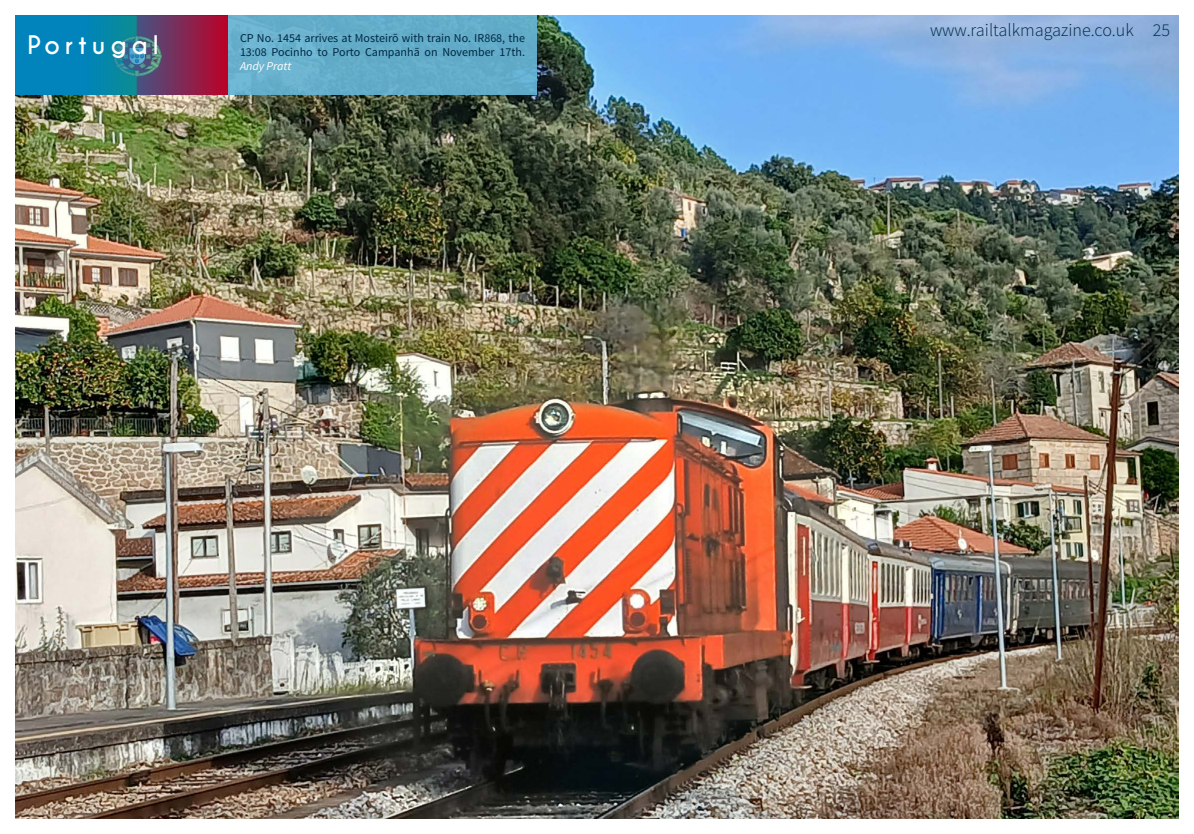
<style>
.page{position:relative;width:1194px;height:834px;background:#fff}
.page>*{position:absolute;margin:0;border:0;box-sizing:border-box;transform-origin:0 0}
.t1{font:700 24px "Caviar Dreams";letter-spacing:.2em;color:#fff}
.t2{font:300 18px "Source Sans Pro";color:#002841}
.t3{font:12px/14.4px "Source Sans Pro";color:#002841}
.t4{font:italic 12px "Source Sans Pro";color:#fff}
</style>
<div class="page">
<img style="left:15px;top:15px;width:1164px;height:804px">
<div style="left:228px;top:15px;width:310px;height:80px;background:#63adc9"></div>
<div style="left:15px;top:15px;width:213px;height:80px;background:#0084bb"></div>
<img style="left:97px;top:15px;width:130px;height:80px">
<h1 class="t1" style="left:28px;top:30px;width:133px">Portugal</h1>
<p class="t3" style="left:240px;top:31px;width:287px">CP No. 1454 arrives at Mosteirõ with train No. IR868, the<br>13:08 Pocinho to Porto Campanhã on November 17th.</p>
<p class="t4" style="left:240px;top:59px;width:53px">Andy Pratt</p>
<h2 class="t2" style="left:930px;top:19px;width:242px">www.railtalkmagazine.co.uk 25</h2>
</div>
